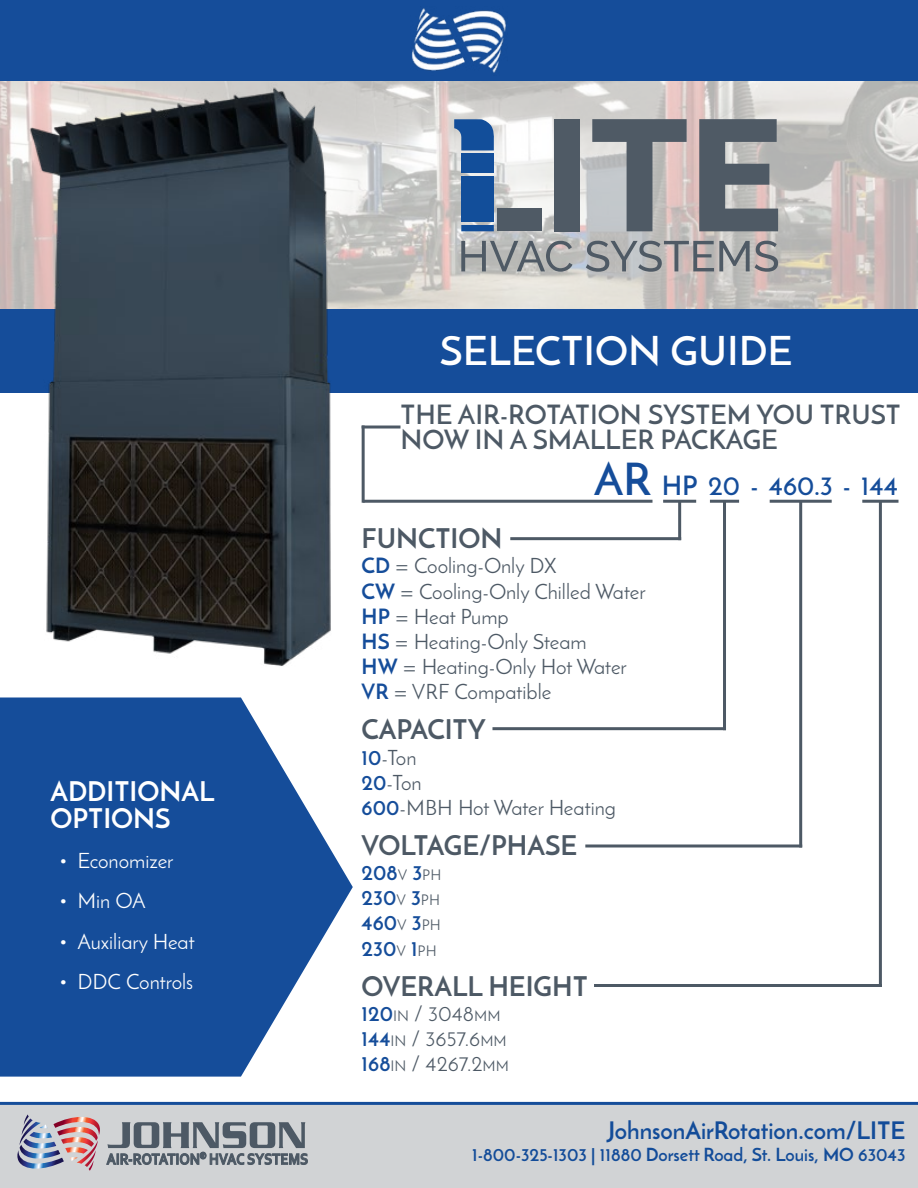
<style>
.page{position:relative;width:918px;height:1188px;background:#fff}
.page>*{position:absolute;margin:0;border:0;box-sizing:border-box;transform-origin:0 0}
.t1{font:600 40.5px "Josefin Sans";color:#fff}
.t2{font:600 27px/25.5px "Josefin Sans";color:#4d5965}
.t3{font:700 27px "Josefin Sans";color:#4d5965}
.t4{font:700 27px/27px "Josefin Sans";color:#fff}
.t5{font:600 27px "Josefin Sans";color:#154d9a}
.t6{font:700 24px "Josefin Sans";color:#134c99}
.t7{font:21px/25.2px "Josefin Sans";color:#4d5965}
.t8{font:21px "Josefin Sans";color:#fff}
.t9{font:700 21px/25.2px "Josefin Sans";color:#154d9a;text-align:justify}
.t10{font:700 18px "Josefin Sans";color:#134c99}
.s1{font-size:45px}
.s2{font-weight:700;color:#154d9a}
.s3{font-weight:400;font-size:14.7px;color:#4d5965}
.s4{font-size:14.7px}
</style>
<div class="page">
<div style="left:0;top:0;width:918px;height:82px;background:#154d9a"></div>
<div style="left:0;top:1103px;width:918px;height:85px;background:#d1d3d5"></div>
<img style="left:412px;top:8px;width:94px;height:65px">
<img style="left:17px;top:1114px;width:83px;height:57px">
<svg style="left:106px;top:1122px;width:202px;height:43px"></svg>
<hr style="left:0;top:1102px;width:918px;height:3px;background:#154d9a">
<svg style="left:0;top:82px;width:918px;height:227px;background:#d1ccc9"></svg>
<div style="left:0;top:309px;width:918px;height:83px;background:#154d9a"></div>
<img style="left:28px;top:83px;width:312px;height:583px">
<hr style="left:363px;top:500px;width:289px;height:3px;background:#4d5965">
<hr style="left:663px;top:500px;width:33px;height:3px;background:#4d5965">
<hr style="left:770px;top:500px;width:62px;height:3px;background:#4d5965">
<hr style="left:710px;top:500px;width:29px;height:3px;background:#4d5965">
<hr style="left:862px;top:500px;width:37px;height:3px;background:#4d5965">
<hr style="left:362px;top:426px;width:3px;height:77px;background:#4d5965">
<hr style="left:362px;top:426px;width:39px;height:3px;background:#4d5965">
<hr style="left:510px;top:537px;width:171px;height:3px;background:#4d5965">
<hr style="left:492px;top:727px;width:234px;height:3px;background:#4d5965">
<svg style="left:585px;top:844px;width:214px;height:4px"></svg>
<hr style="left:594px;top:984px;width:288px;height:3px;background:#4d5965">
<hr style="left:678px;top:501px;width:3px;height:39px;background:#4d5965">
<hr style="left:723px;top:501px;width:3px;height:229px;background:#4d5965">
<hr style="left:799px;top:501px;width:3px;height:347px;background:#4d5965">
<hr style="left:879px;top:501px;width:3px;height:486px;background:#4d5965">
<svg style="left:0;top:698px;width:353px;height:379px;fill:#154d9a"></svg>
<div style="left:497px;top:209px;width:45px;height:22px;background:#4f5a65"></div>
<div style="left:554px;top:119px;width:26px;height:112px;background:#4f5a65"></div>
<svg style="left:592px;top:119px;width:95px;height:112px;background:#97989c"></svg>
<svg style="left:699px;top:119px;width:79px;height:112px;background:#737980"></svg>
<svg style="left:461px;top:225px;width:33px;height:6px"></svg>
<div style="left:461px;top:176px;width:33px;height:46px;background:#124e9a"></div>
<svg style="left:454px;top:119px;width:40px;height:31px"></svg>
<div style="left:461px;top:154px;width:33px;height:19px;background:#124e9a"></div>
<svg style="left:461px;top:241px;width:111px;height:31px;background:#9c9fa1"></svg>
<svg style="left:586px;top:241px;width:192px;height:31px;background:#9f9ea0"></svg>
<p class="t4" style="left:50px;top:778px;width:166px">ADDITIONAL<br>OPTIONS</p>
<p class="t8" style="left:59px;top:848px;width:116px">• Economizer</p>
<p class="t8" style="left:59px;top:888px;width:88px">• Min OA</p>
<p class="t8" style="left:59px;top:929px;width:137px">• Auxiliary Heat</p>
<p class="t8" style="left:59px;top:969px;width:135px">• DDC Controls</p>
<h1 class="t1" style="left:440px;top:326px;width:354px">SELECTION GUIDE</h1>
<p class="t2" style="left:400px;top:401px;width:502px">THE AIR-ROTATION SYSTEM YOU TRUST<br>NOW IN A SMALLER PACKAGE</p>
<p class="t5" style="left:594px;top:469px;width:305px"><span class="s1">AR</span> HP 20 - 460.3 - 144</p>
<p class="t3" style="left:362px;top:522px;width:142px">FUNCTION</p>
<p class="t7" style="left:362px;top:553px;width:285px"><span class="s2">CD</span> = Cooling-Only DX<br><span class="s2">CW</span> = Cooling-Only Chilled Water<br><span class="s2">HP</span> = Heat Pump<br><span class="s2">HS</span> = Heating-Only Steam<br><span class="s2">HW</span> = Heating-Only Hot Water<br><span class="s2">VR</span> = VRF Compatible</p>
<p class="t3" style="left:362px;top:713px;width:126px">CAPACITY</p>
<p class="t7" style="left:362px;top:744px;width:256px"><span class="s2">10</span>-Ton<br><span class="s2">20</span>-Ton<br><span class="s2">600</span>-MBH Hot Water Heating</p>
<p class="t3" style="left:362px;top:828px;width:217px">VOLTAGE/PHASE</p>
<p class="t9" style="left:362px;top:860px;width:81px">208<span class="s3">V</span> 3<span class="s3">PH </span>230<span class="s3">V</span> 3<span class="s3">PH </span>460<span class="s3">V</span> 3<span class="s3">PH </span>230<span class="s3">V</span> 1<span class="s3">PH</span></p>
<p class="t3" style="left:362px;top:969px;width:228px">OVERALL HEIGHT</p>
<p class="t7" style="left:362px;top:1001px;width:149px"><span class="s2">120</span><span class="s4">IN</span> / 3048<span class="s4">MM<br></span><span class="s2">144</span><span class="s4">IN</span> / 3657.6<span class="s4">MM<br></span><span class="s2">168</span><span class="s4">IN</span> / 4267.2<span class="s4">MM</span></p>
<p class="t6" style="left:607px;top:1116px;width:300px">JohnsonAirRotation.com/LITE</p>
<p class="t10" style="left:472px;top:1143px;width:435px">1-800-325-1303 | 11880 Dorsett Road, St. Louis, MO 63043</p>
</div>
